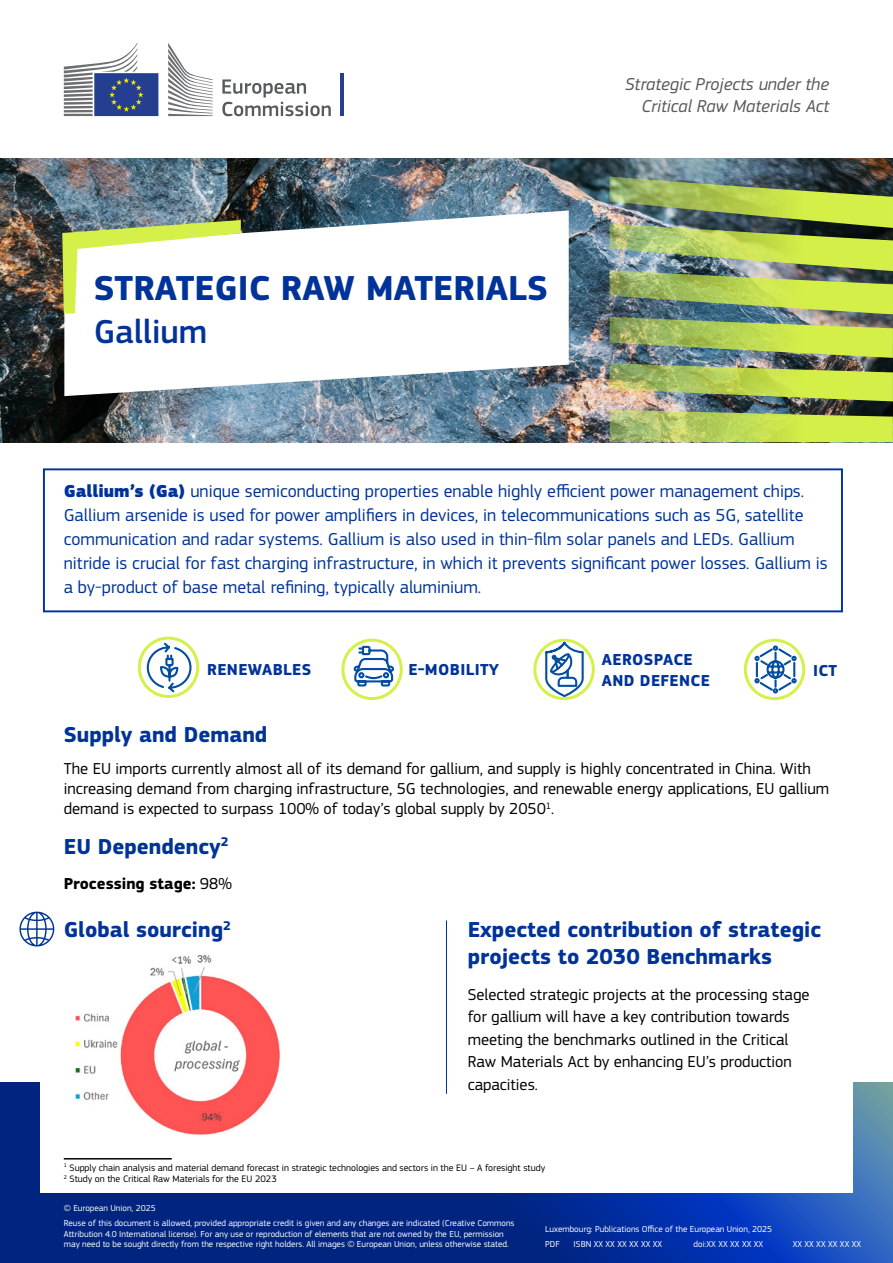
<style>
.page{position:relative;width:893px;height:1263px;background:#fff}
.page>*{position:absolute;margin:0;border:0;box-sizing:border-box;transform-origin:0 0}
.t1{font:700 36px "EC Square Sans Pro";color:#039}
.t2{font:500 34.5px "EC Square Sans Pro";color:#039}
.t3{font:700 22.5px/27px "EC Square Sans Pro";color:#039}
.t4{font:18px/24px "EC Square Sans Pro";color:#039}
.t5{font:italic 18px/21.6px "EC Square Sans Pro";color:#58595b;text-align:right}
.t6{font:16.5px/22.5px "EC Square Sans Pro";color:#000}
.t7{font:700 16.5px/20.4px "EC Square Sans Pro";letter-spacing:.02em;color:#039}
.t8{font:700 16.5px "EC Square Sans Pro";color:#000}
.t9{font:9.75px/11.7px "EC Square Sans Pro";color:#000}
.t10{font:9px/15px "EC Square Sans Pro";color:#fff}
.s1{font-family:"EC Square Sans Pro Extra";font-weight:900}
.s2{font-weight:400}
</style>
<div class="page">
<svg style="left:0;top:1082px;width:893px;height:181px;background:#0a3393"></svg>
<div style="left:40px;top:870px;width:813px;height:323px;background:#fff"></div>
<svg style="left:168px;top:43px;width:45px;height:73px"></svg>
<svg style="left:64px;top:43px;width:94px;height:73px"></svg>
<svg style="left:222px;top:79px;width:109px;height:37px"></svg>
<hr style="left:340px;top:73px;width:4px;height:43px;background:#243e90">
<img style="left:0;top:159px;width:893px;height:283px">
<img style="left:610px;top:410px;width:283px;height:32px">
<img style="left:610px;top:176px;width:283px;height:225px">
<svg style="left:64px;top:210px;width:505px;height:186px"></svg>
<svg style="left:62px;top:220px;width:179px;height:94px"></svg>
<hr style="left:64px;top:1158px;width:108px;height:1px;background:#000">
<hr style="left:446px;top:920px;width:1px;height:174px;background:#039">
<img style="left:75px;top:955px;width:205px;height:180px">
<div style="left:43px;top:468px;width:800px;height:144px;border:2px solid #039"></div>
<div style="left:341px;top:639px;width:62px;height:61px;border:3px solid #d6f04a;border-radius:50%"></div>
<svg style="left:353px;top:645px;width:42px;height:42px"></svg>
<div style="left:138px;top:637px;width:61px;height:61px;border:3px solid #d6f04a;border-radius:50%"></div>
<svg style="left:146px;top:641px;width:47px;height:53px"></svg>
<div style="left:533px;top:639px;width:62px;height:61px;border:3px solid #d6f04a;border-radius:50%"></div>
<svg style="left:544px;top:639px;width:41px;height:59px"></svg>
<div style="left:744px;top:639px;width:61px;height:61px;border:3px solid #d6f04a;border-radius:50%"></div>
<svg style="left:753px;top:644px;width:45px;height:50px"></svg>
<svg style="left:19px;top:912px;width:35px;height:34px"></svg>
<h1 class="t1" style="left:94px;top:266px;width:456px">STRATEGIC RAW MATERIALS</h1>
<h2 class="t2" style="left:94px;top:311px;width:115px">Gallium</h2>
<p class="t5" style="left:625px;top:74px;width:206px">Strategic Projects under the<br>Critical Raw Materials Act</p>
<p class="t4" style="left:64px;top:479px;width:765px"><span class="s1">Gallium’s (Ga)</span> unique semiconducting properties enable highly efficient power management chips.<br>Gallium arsenide is used for power amplifiers in devices, in telecommunications such as 5G, satellite communication and radar systems. Gallium is also used in thin-film solar panels and LEDs. Gallium nitride is crucial for fast charging infrastructure, in which it prevents significant power losses. Gallium is a by-product of base metal refining, typically aluminium.</p>
<p class="t7" style="left:207px;top:660px;width:106px">RENEWABLES</p>
<p class="t7" style="left:409px;top:660px;width:92px">E-MOBILITY</p>
<p class="t7" style="left:602px;top:650px;width:109px">AEROSPACE<br>AND DEFENCE</p>
<p class="t7" style="left:813px;top:661px;width:25px">ICT</p>
<h3 class="t3" style="left:64px;top:722px;width:205px">Supply and Demand</h3>
<p class="t6" style="left:64px;top:759px;width:767px;line-height:19.8px">The EU imports currently almost all of its demand for gallium, and supply is highly concentrated in China. With increasing demand from charging infrastructure, 5G technologies, and renewable energy applications, EU gallium demand is expected to surpass 100% of today’s global supply by 2050<sup>1</sup>.</p>
<h3 class="t3" style="left:64px;top:834px;width:166px">EU Dependency<sup>2</sup></h3>
<p class="t8" style="left:64px;top:874px;width:170px">Processing stage: <span class="s2">98%</span></p>
<h3 class="t3" style="left:64px;top:917px;width:169px">Global sourcing<sup>2</sup></h3>
<h3 class="t3" style="left:468px;top:917px;width:355px">Expected contribution of strategic projects to 2030 Benchmarks</h3>
<p class="t6" style="left:468px;top:983px;width:343px">Selected strategic projects at the processing stage for gallium will have a key contribution towards meeting the benchmarks outlined in the Critical Raw Materials Act by enhancing EU’s production capacities.</p>
<p class="t9" style="left:64px;top:1161px;width:483px"><sup>1</sup> Supply chain analysis and material demand forecast in strategic technologies and sectors in the EU – A foresight study<br><sup>2</sup> Study on the Critical Raw Materials for the EU 2023</p>
<p class="t10" style="left:64px;top:1200px;width:452px">© European Union, 2025<br>Reuse of this document is allowed, provided appropriate credit is given and any changes are indicated (Creative Commons</p>
<p class="t10" style="left:64px;top:1228px;width:446px;line-height:10.8px">Attribution 4.0 International license). For any use or reproduction of elements that are not owned by the EU, permission may need to be sought directly from the respective right holders. All images © European Union, unless otherwise stated.</p>
<p class="t10" style="left:545px;top:1222px;width:229px">Luxembourg: Publications Office of the European Union, 2025<br>PDF</p>
<p class="t10" style="left:574px;top:1237px;width:90px">ISBN XX XX XX XX XX XX</p>
<p class="t10" style="left:694px;top:1237px;width:71px">doi:XX XX XX XX XX</p>
<p class="t10" style="left:793px;top:1237px;width:70px">XX XX XX XX XX XX</p>
</div>
